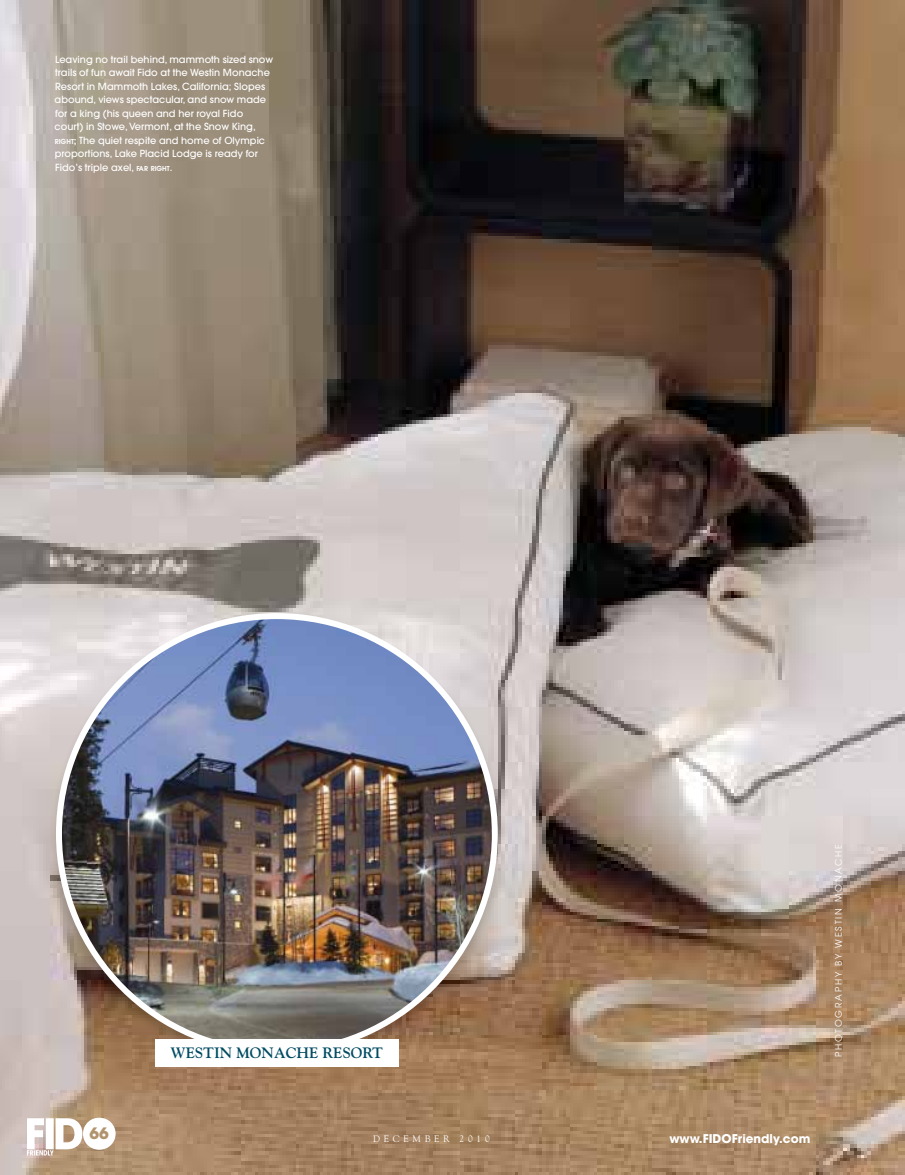
<style>
.page{position:relative;width:905px;height:1175px;background:#fff}
.page>*{position:absolute;margin:0;border:0;box-sizing:border-box;transform-origin:0 0}
.t1{font:700 15.6px "Avant Garde";color:#b2936e}
.t2{font:700 15px "Goudy";color:#004b63}
.t3{font:700 12px "Avant Garde";color:#fff}
.t4{font:500 9.75px/13.5px "Avant Garde";color:#fff}
.t5{font:9.45px "Goudy";color:#fff}
.t6{font:9px "Avant Garde";color:#fff}
.s1{font-weight:600;font-size:6.9px}
.s2{font-weight:600}
</style>
<div class="page">
<img style="left:0;top:0;width:904px;height:1174px">
<svg style="left:27px;top:1117px;width:89px;height:38px"></svg>
<div style="left:48px;top:611px;width:458px;height:458px;background:#000;opacity:.15"></div>
<img style="left:59px;top:616px;width:436px;height:435px;border-radius:218px">
<div style="left:155px;top:1040px;width:243px;height:26px;background:#fff"></div>
<p class="t4" style="left:55px;top:53px;width:220px">Leaving no trail behind, mammoth sized snow trails of fun await Fido at the Westin Monache Resort in Mammoth Lakes, California; Slopes abound, views spectacular, and snow made for a king (his queen and her royal Fido court) in Stowe, Vermont, at the Snow King, <span class="s1">RIGHT</span><span class="s2">;</span> The quiet respite and home of Olympic proportions, Lake Placid Lodge is ready for Fido’s triple axel, <span class="s1">FAR RIGHT</span>.</p>
<h2 class="t2" style="left:171px;top:1044px;width:214px">WESTIN MONACHE RESORT</h2>
<p class="t6" style="left:833px;top:1057px;width:215px;rotate:-90deg">Photogr aphY by Westi n M onache</p>
<h1 class="t1" style="left:89px;top:1123px;width:21px">66</h1>
<p class="t5" style="left:373px;top:1132px;width:21px">D ECEMBER</p>
<p class="t5" style="left:459px;top:1132px;width:32px">2010</p>
<p class="t3" style="left:669px;top:1130px;width:142px">www.FIDOFriendly.com</p>
</div>
